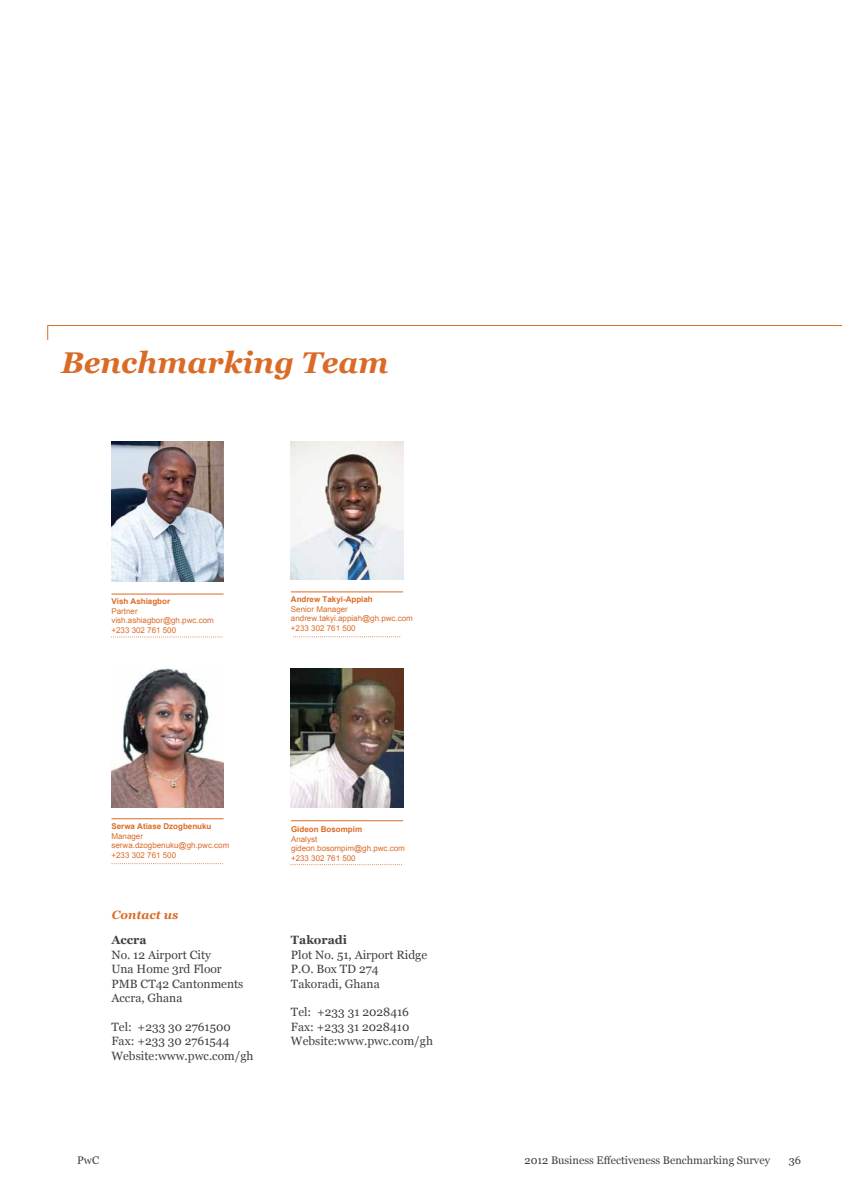
<style>
.page{position:relative;width:842px;height:1191px;background:#fff}
.page>*{position:absolute;margin:0;border:0;box-sizing:border-box;transform-origin:0 0}
.t1{font:italic 700 30px "Georgia";color:#da6b27}
.t2{font:12px/14.4px "Georgia";color:#414042}
.t3{font:700 12px "Georgia";color:#414042}
.t4{font:italic 700 12px "Georgia";color:#da6b27}
.t5{font:11px "Georgia";color:#414042}
.t6{font:8px/9.6px "Arial";color:#da6b27}
.t7{font:700 8px "Arial";color:#da6b27}
</style>
<div class="page">
<hr style="left:111px;top:818px;width:113px;height:1px;background:#da6a27">
<svg style="left:112px;top:863px;width:111px;height:1px"></svg>
<img style="left:111px;top:668px;width:113px;height:139px">
<svg style="left:47px;top:325px;width:795px;height:15px"></svg>
<img style="left:291px;top:668px;width:112px;height:139px">
<hr style="left:291px;top:820px;width:112px;height:1px;background:#da6a27">
<svg style="left:291px;top:864px;width:111px;height:1px"></svg>
<img style="left:111px;top:441px;width:112px;height:140px">
<hr style="left:111px;top:594px;width:113px;height:1px;background:#da6a27">
<svg style="left:111px;top:636px;width:112px;height:1px"></svg>
<img style="left:291px;top:441px;width:113px;height:139px">
<svg style="left:293px;top:636px;width:108px;height:1px"></svg>
<hr style="left:291px;top:591px;width:112px;height:1px;background:#da6a27">
<h1 class="t1" style="left:61px;top:345px;width:329px">Benchmarking Team</h1>
<p class="t7" style="left:111px;top:596px;width:60px">Vish Ashiagbor</p>
<p class="t6" style="left:111px;top:606px;width:104px">Partner vish.ashiagbor@gh.pwc.com +233 302 761 500</p>
<p class="t7" style="left:291px;top:594px;width:83px">Andrew Takyi-Appiah</p>
<p class="t6" style="left:291px;top:604px;width:123px">Senior Manager andrew.takyi.appiah@gh.pwc.com +233 302 761 500</p>
<p class="t7" style="left:111px;top:821px;width:102px">Serwa Atiase Dzogbenuku</p>
<p class="t6" style="left:111px;top:831px;width:119px">Manager serwa.dzogbenuku@gh.pwc.com +233 302 761 500</p>
<p class="t4" style="left:112px;top:907px;width:68px">Contact us</p>
<p class="t3" style="left:111px;top:933px;width:37px">Accra</p>
<p class="t2" style="left:111px;top:947px;width:134px">No. 12 Airport City<br>Una Home 3rd Floor<br>PMB CT42 Cantonments<br>Accra, Ghana</p>
<p class="t2" style="left:111px;top:1019px;width:143px">Tel: +233 30 2761500<br>Fax: +233 30 2761544<br>Website:www.pwc.com/gh</p>
<p class="t7" style="left:291px;top:824px;width:73px">Gideon Bosompim</p>
<p class="t6" style="left:291px;top:834px;width:115px">Analyst gideon.bosompim@gh.pwc.com +233 302 761 500</p>
<p class="t3" style="left:291px;top:933px;width:58px">Takoradi</p>
<p class="t2" style="left:291px;top:947px;width:138px">Plot No. 51, Airport Ridge<br>P.O. Box TD 274<br>Takoradi, Ghana</p>
<p class="t2" style="left:291px;top:1005px;width:143px">Tel: +233 31 2028416<br>Fax: +233 31 2028410<br>Website:www.pwc.com/gh</p>
<p class="t5" style="left:77px;top:1154px;width:23px">PwC</p>
<p class="t5" style="left:525px;top:1154px;width:247px">2012 Business Effectiveness Benchmarking Survey</p>
<p class="t5" style="left:789px;top:1154px;width:14px">36</p>
</div>
